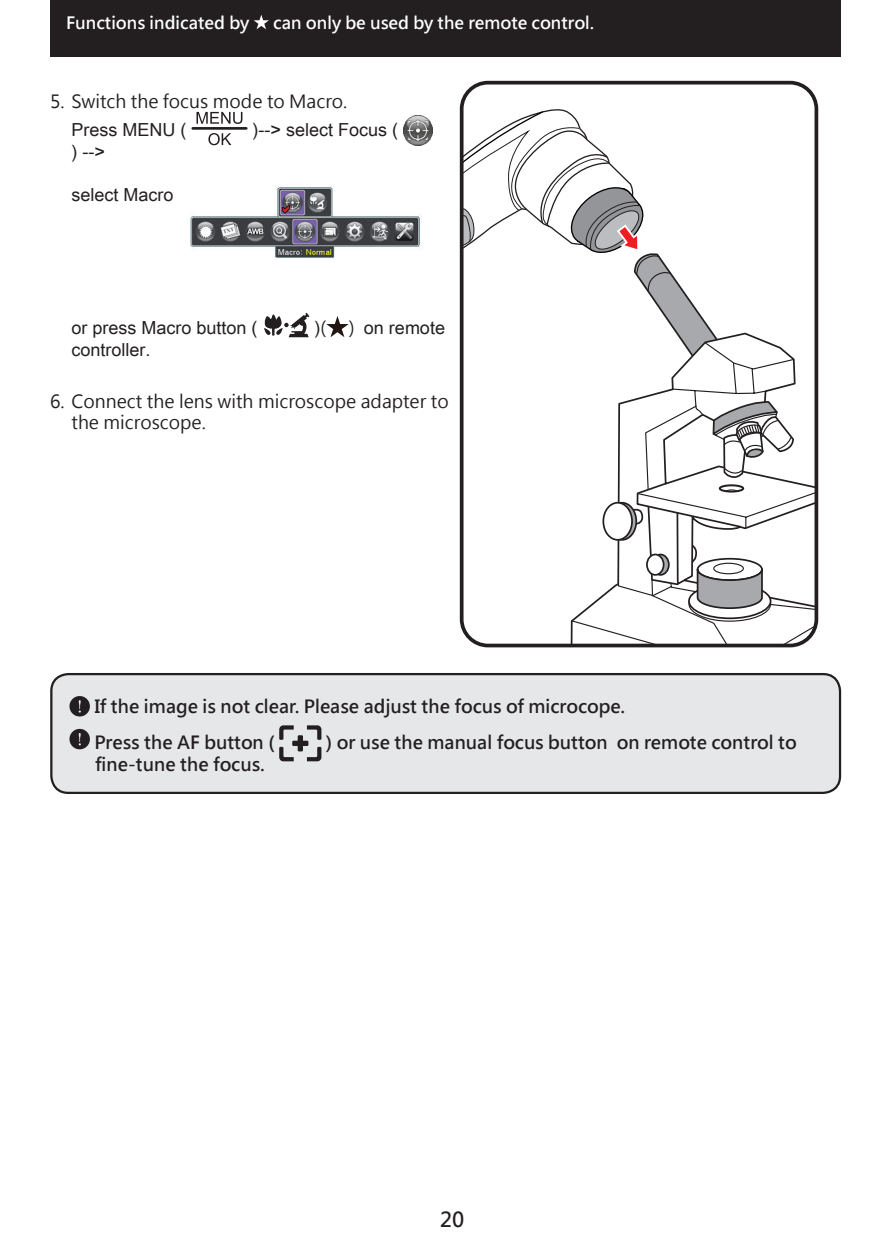
<style>
.page{position:relative;width:893px;height:1259px;background:#fff}
.page>*{position:absolute;margin:0;border:0;box-sizing:border-box;transform-origin:0 0}
.t1{font:700 20.4px "Microsoft Jheng Hei";color:#231f20}
.t2{font:700 18px/36px "Microsoft Jheng Hei";color:#231f20}
.t3{font:18px "Arial Unicode MS";color:#231f20}
.t4{font:18px/21.6px "Microsoft Jheng Hei";color:#231f20}
.t5{font:700 16.8px "Microsoft Jheng Hei";color:#fff}
.s1{font-family:"Microsoft Jheng Hei"}
</style>
<div class="page">
<hr style="left:191px;top:127px;width:57px;height:3px;background:#231f20">
<svg style="left:196px;top:112px;width:46px;height:12px"></svg>
<svg style="left:208px;top:133px;width:23px;height:12px"></svg>
<img style="left:403px;top:115px;width:30px;height:30px">
<svg style="left:264px;top:312px;width:45px;height:26px"></svg>
<svg style="left:326px;top:316px;width:23px;height:21px"></svg>
<div style="left:51px;top:674px;width:789px;height:119px;background:#e6e7e9;border-radius:17px"></div>
<svg style="left:69px;top:696px;width:21px;height:20px"></svg>
<svg style="left:69px;top:729px;width:21px;height:20px"></svg>
<svg style="left:279px;top:725px;width:42px;height:36px"></svg>
<div style="left:50px;top:673px;width:791px;height:121px;border:2px solid #231f20;border-radius:17px"></div>
<div style="left:50px;top:0;width:791px;height:56px;background:#231f20"></div>
<svg style="left:254px;top:15px;width:15px;height:14px"></svg>
<img style="left:190px;top:187px;width:231px;height:71px">
<svg style="left:465px;top:109px;width:349px;height:536px"></svg>
<div style="left:460px;top:81px;width:358px;height:566px;border:4px solid #231f20;border-radius:26px"></div>
<p class="t5" style="left:66px;top:13px;width:185px">Functions indicated by</p>
<p class="t5" style="left:273px;top:13px;width:322px">can only be used by the remote control.</p>
<p class="t4" style="left:50px;top:91px;width:299px">5. Switch the focus mode to Macro.</p>
<p class="t3" style="left:71px;top:117px;width:117px">Press MENU (</p>
<p class="t3" style="left:253px;top:117px;width:147px">)--&gt; select Focus (</p>
<p class="t3" style="left:71px;top:138px;width:35px">) --&gt;</p>
<p class="t3" style="left:71px;top:182px;width:104px">select Macro</p>
<p class="t3" style="left:71px;top:315px;width:188px">or press Macro button (</p>
<p class="t3" style="left:314px;top:315px;width:132px">)<span class="s1">( )</span> on remote</p>
<p class="t3" style="left:71px;top:336px;width:81px">controller.</p>
<p class="t4" style="left:71px;top:390px;width:379px;text-indent:-21px">6. Connect the lens with microscope adapter to the microscope.</p>
<p class="t2" style="left:94px;top:688px;width:532px">If the image is not clear. Please adjust the focus of microcope.<br>Press the AF button (</p>
<p class="t2" style="left:326px;top:724px;width:472px">) or use the manual focus button on remote control to</p>
<p class="t2" style="left:95px;top:746px;width:171px">fine-tune the focus.</p>
<p class="t1" style="left:440px;top:1207px;width:26px">20</p>
</div>
